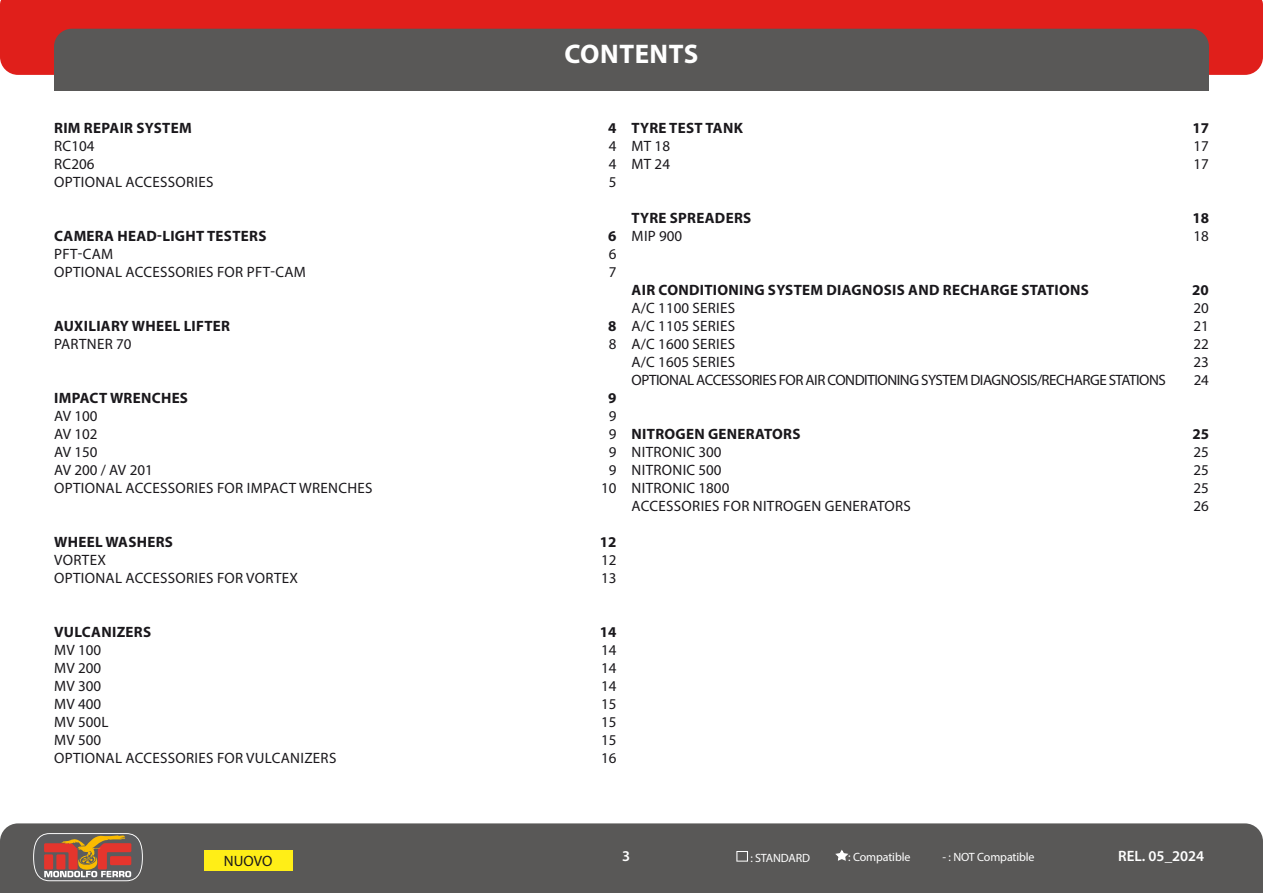
<style>
.page{position:relative;width:1263px;height:893px;background:#fff}
.page>*{position:absolute;margin:0;border:0;box-sizing:border-box;transform-origin:0 0}
.t1{font:700 27px "Myriad Pro";letter-spacing:.02em;color:#fff}
.t2{font:15px "Myriad Pro";letter-spacing:.02em;color:#1a181c}
.t3{font:700 15px "Myriad Pro";letter-spacing:.02em;color:#1a181c}
.t4{font:15px "Myriad Pro";letter-spacing:-.03em;color:#1a181c}
.t5{font:600 15px "Myriad Pro";color:#fff}
.t6{font:15px "Myriad Pro";color:#1a181c}
.t7{font:15px "Myriad Pro";color:#1a181c}
.t8{font:12px "Myriad Pro";letter-spacing:-.01em;color:#fff}
</style>
<div class="page">
<div style="left:0;top:823px;width:1263px;height:70px;background:#595857"></div>
<div style="left:0;top:42px;width:1263px;height:33px;background:#e01f1b"></div>
<div style="left:0;top:0;width:1263px;height:42px;background:#e01f1b"></div>
<div style="left:54px;top:29px;width:1155px;height:62px;background:#595857;border-radius:18px"></div>
<div style="left:54px;top:52px;width:1155px;height:39px;background:#595857"></div>
<svg style="left:33px;top:832px;width:110px;height:50px;background:#9c6c5b"></svg>
<div style="left:204px;top:850px;width:88px;height:21px;background:#ffee17"></div>
<svg style="left:736px;top:851px;width:12px;height:11px"></svg>
<svg style="left:834px;top:849px;width:16px;height:13px"></svg>
<h1 class="t1" style="left:564px;top:36px;width:135px">CONTENTS</h1>
<p class="t3" style="left:54px;top:118px;width:139px">RIM REPAIR SYSTEM</p>
<p class="t3" style="left:608px;top:118px;width:10px">4</p>
<p class="t2" style="left:54px;top:137px;width:42px">RC104</p>
<p class="t2" style="left:609px;top:137px;width:9px">4</p>
<p class="t2" style="left:54px;top:155px;width:42px">RC206</p>
<p class="t2" style="left:609px;top:155px;width:9px">4</p>
<p class="t2" style="left:54px;top:173px;width:161px">OPTIONAL ACCESSORIES</p>
<p class="t2" style="left:609px;top:173px;width:9px">5</p>
<p class="t3" style="left:54px;top:226px;width:214px">CAMERA HEAD-LIGHT TESTERS</p>
<p class="t3" style="left:608px;top:226px;width:10px">6</p>
<p class="t2" style="left:54px;top:245px;width:61px">PFT-CAM</p>
<p class="t2" style="left:609px;top:245px;width:9px">6</p>
<p class="t2" style="left:54px;top:263px;width:253px">OPTIONAL ACCESSORIES FOR PFT-CAM</p>
<p class="t2" style="left:609px;top:263px;width:9px">7</p>
<p class="t3" style="left:54px;top:316px;width:177px">AUXILIARY WHEEL LIFTER</p>
<p class="t3" style="left:608px;top:316px;width:10px">8</p>
<p class="t2" style="left:54px;top:335px;width:79px">PARTNER 70</p>
<p class="t2" style="left:609px;top:335px;width:9px">8</p>
<p class="t3" style="left:54px;top:388px;width:135px">IMPACT WRENCHES</p>
<p class="t3" style="left:608px;top:388px;width:10px">9</p>
<p class="t2" style="left:54px;top:407px;width:45px">AV 100</p>
<p class="t2" style="left:609px;top:407px;width:9px">9</p>
<p class="t2" style="left:54px;top:425px;width:45px">AV 102</p>
<p class="t2" style="left:609px;top:425px;width:9px">9</p>
<p class="t2" style="left:54px;top:443px;width:45px">AV 150</p>
<p class="t2" style="left:609px;top:443px;width:9px">9</p>
<p class="t6" style="left:54px;top:461px;width:100px">AV 200 / AV 201</p>
<p class="t2" style="left:609px;top:461px;width:9px">9</p>
<p class="t2" style="left:54px;top:479px;width:320px">OPTIONAL ACCESSORIES FOR IMPACT WRENCHES</p>
<p class="t2" style="left:601px;top:479px;width:17px">10</p>
<p class="t3" style="left:54px;top:532px;width:120px">WHEEL WASHERS</p>
<p class="t3" style="left:600px;top:532px;width:18px">12</p>
<p class="t2" style="left:54px;top:551px;width:53px">VORTEX</p>
<p class="t2" style="left:601px;top:551px;width:17px">12</p>
<p class="t2" style="left:54px;top:569px;width:245px">OPTIONAL ACCESSORIES FOR VORTEX</p>
<p class="t2" style="left:601px;top:569px;width:17px">13</p>
<p class="t3" style="left:632px;top:118px;width:113px">TYRE TEST TANK</p>
<p class="t3" style="left:1192px;top:118px;width:18px">17</p>
<p class="t2" style="left:632px;top:137px;width:40px">MT 18</p>
<p class="t2" style="left:1193px;top:137px;width:17px">17</p>
<p class="t2" style="left:632px;top:155px;width:40px">MT 24</p>
<p class="t2" style="left:1193px;top:155px;width:17px">17</p>
<p class="t3" style="left:632px;top:208px;width:121px">TYRE SPREADERS</p>
<p class="t3" style="left:1192px;top:208px;width:18px">18</p>
<p class="t2" style="left:632px;top:227px;width:52px">MIP 900</p>
<p class="t2" style="left:1193px;top:227px;width:17px">18</p>
<p class="t3" style="left:632px;top:280px;width:459px">AIR CONDITIONING SYSTEM DIAGNOSIS AND RECHARGE STATIONS</p>
<p class="t3" style="left:1192px;top:280px;width:18px">20</p>
<p class="t2" style="left:632px;top:299px;width:105px">A/C 1100 SERIES</p>
<p class="t2" style="left:1193px;top:299px;width:17px">20</p>
<p class="t2" style="left:632px;top:317px;width:105px">A/C 1105 SERIES</p>
<p class="t2" style="left:1193px;top:317px;width:17px">21</p>
<p class="t2" style="left:632px;top:335px;width:105px">A/C 1600 SERIES</p>
<p class="t2" style="left:1193px;top:335px;width:17px">22</p>
<p class="t2" style="left:632px;top:353px;width:105px">A/C 1605 SERIES</p>
<p class="t2" style="left:1193px;top:353px;width:17px">23</p>
<p class="t4" style="left:632px;top:371px;width:536px">OPTIONAL ACCESSORIES FOR AIR CONDITIONING SYSTEM DIAGNOSIS/RECHARGE STATIONS</p>
<p class="t2" style="left:1194px;top:371px;width:17px">24</p>
<p class="t3" style="left:632px;top:424px;width:170px">NITROGEN GENERATORS</p>
<p class="t3" style="left:1192px;top:424px;width:18px">25</p>
<p class="t2" style="left:632px;top:443px;width:92px">NITRONIC 300</p>
<p class="t2" style="left:1193px;top:443px;width:17px">25</p>
<p class="t2" style="left:632px;top:461px;width:92px">NITRONIC 500</p>
<p class="t2" style="left:1193px;top:461px;width:17px">25</p>
<p class="t2" style="left:632px;top:479px;width:99px">NITRONIC 1800</p>
<p class="t2" style="left:1193px;top:479px;width:17px">25</p>
<p class="t2" style="left:632px;top:497px;width:281px">ACCESSORIES FOR NITROGEN GENERATORS</p>
<p class="t2" style="left:1193px;top:497px;width:17px">26</p>
<p class="t3" style="left:54px;top:622px;width:99px">VULCANIZERS</p>
<p class="t3" style="left:600px;top:622px;width:18px">14</p>
<p class="t2" style="left:54px;top:641px;width:49px">MV 100</p>
<p class="t2" style="left:601px;top:641px;width:17px">14</p>
<p class="t2" style="left:54px;top:659px;width:49px">MV 200</p>
<p class="t2" style="left:601px;top:659px;width:17px">14</p>
<p class="t2" style="left:54px;top:677px;width:49px">MV 300</p>
<p class="t2" style="left:601px;top:677px;width:17px">14</p>
<p class="t2" style="left:54px;top:695px;width:49px">MV 400</p>
<p class="t2" style="left:601px;top:695px;width:17px">15</p>
<p class="t2" style="left:54px;top:713px;width:56px">MV 500L</p>
<p class="t2" style="left:601px;top:713px;width:17px">15</p>
<p class="t2" style="left:54px;top:731px;width:49px">MV 500</p>
<p class="t2" style="left:601px;top:731px;width:17px">15</p>
<p class="t2" style="left:54px;top:749px;width:284px">OPTIONAL ACCESSORIES FOR VULCANIZERS</p>
<p class="t2" style="left:601px;top:749px;width:17px">16</p>
<p class="t7" style="left:224px;top:852px;width:50px">NUOVO</p>
<p class="t5" style="left:622px;top:847px;width:10px">3</p>
<p class="t8" style="left:750px;top:850px;width:61px">: STANDARD</p>
<p class="t8" style="left:848px;top:849px;width:64px">: Compatible</p>
<p class="t8" style="left:942px;top:849px;width:94px">- : NOT Compatible</p>
<p class="t5" style="left:1118px;top:847px;width:88px">REL. 05_2024</p>
</div>
